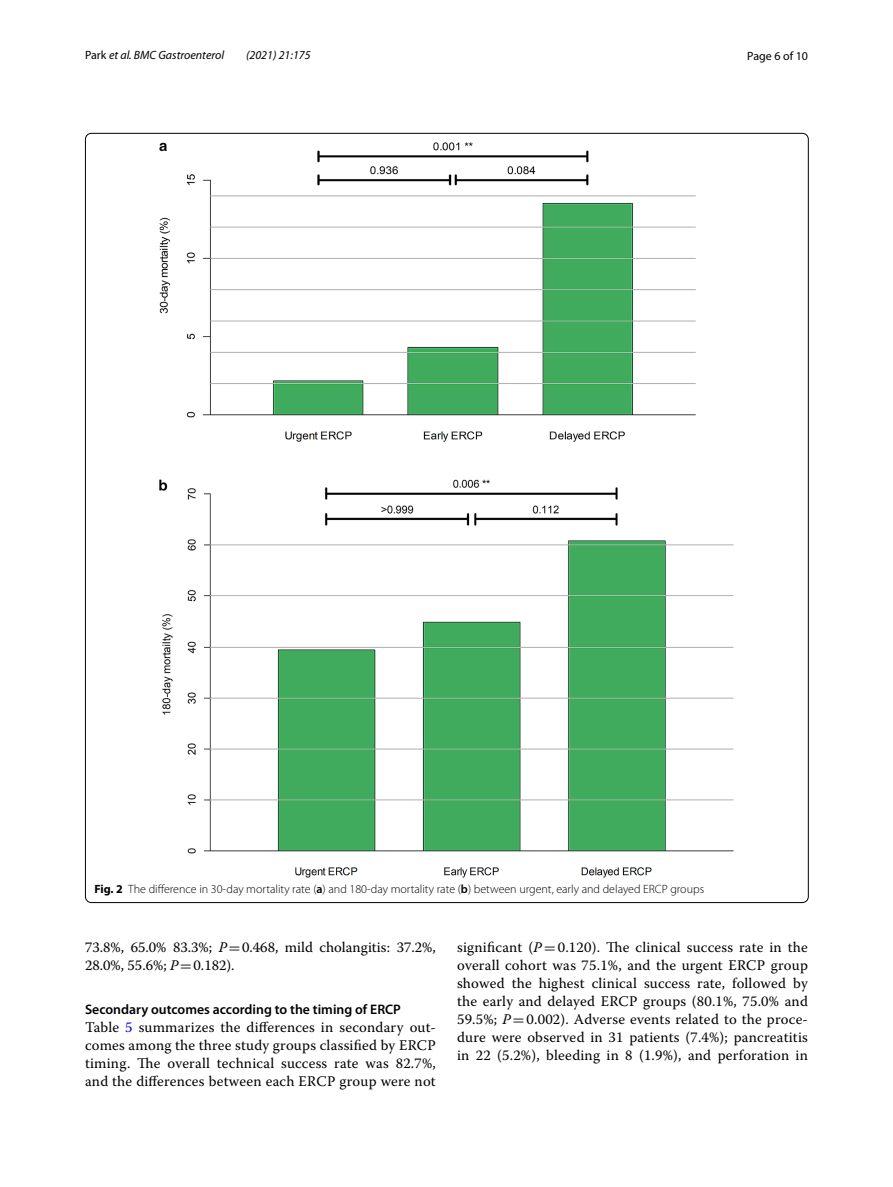
<style>
.page{position:relative;width:893px;height:1187px;background:#fff}
.page>*{position:absolute;margin:0;border:0;box-sizing:border-box;transform-origin:0 0}
.t1{font:14.7px/18px "Warnock Pro";letter-spacing:.015em;color:#000;text-align:justify}
.t2{font:600 13.8px "Myriad Pro";color:#000}
.t3{font:300 12px "Myriad Pro";color:#000}
.t4{font:italic 12px "Myriad Pro";color:#000}
.t5{font:12px "Myriad Pro";color:#000}
.s1{font-style:normal}
.s2{font-weight:700}
.s3{font-weight:600}
.s4{font-style:italic}
.s5{font-family:"MTSY"}
.s6{color:#00f}
</style>
<div class="page">
<img style="left:160px;top:142px;width:574px;height:735px">
<p class="t4" style="left:85px;top:48px;width:141px"><span class="s1">Park</span> et al. BMC Gastroenterol</p>
<p class="t4" style="left:246px;top:48px;width:66px">(2021) 21:175</p>
<p class="t5" style="left:747px;top:48px;width:62px">Page 6 of 10</p>
<p class="t3" style="left:94px;top:881px;width:611px"><span class="s2">Fig. 2</span> The difference in 30-day mortality rate (<span class="s3">a</span>) and 180-day mortality rate (<span class="s3">b</span>) between urgent, early and delayed ERCP groups</p>
<p class="t1" style="left:85px;top:937px;width:352px">73.8%, 65.0% 83.3%; <span class="s4">P</span><span class="s5">=</span>0.468, mild cholangitis: 37.2%,<br>28.0%, 55.6%; <span class="s4">P</span><span class="s5">=</span>0.182).</p>
<p class="t2" style="left:85px;top:1000px;width:317px">Secondary outcomes according to the timing of ERCP</p>
<p class="t1" style="left:85px;top:1018px;width:352px">Table <span class="s6">5</span> summarizes the differences in secondary out&shy;comes among the three study groups classified by ERCP timing. The overall technical success rate was 82.7%, and the differences between each ERCP group were not</p>
<p class="t1" style="left:457px;top:937px;width:352px">significant (<span class="s4">P</span><span class="s5">=</span>0.120). The clinical success rate in the overall cohort was 75.1%, and the urgent ERCP group showed the highest clinical success rate, followed by the early and delayed ERCP groups (80.1%, 75.0% and 59.5%; <span class="s4">P</span><span class="s5">=</span>0.002). Adverse events related to the proce&shy;dure were observed in 31 patients (7.4%); pancreatitis in 22 (5.2%), bleeding in 8 (1.9%), and perforation in</p>
</div>
